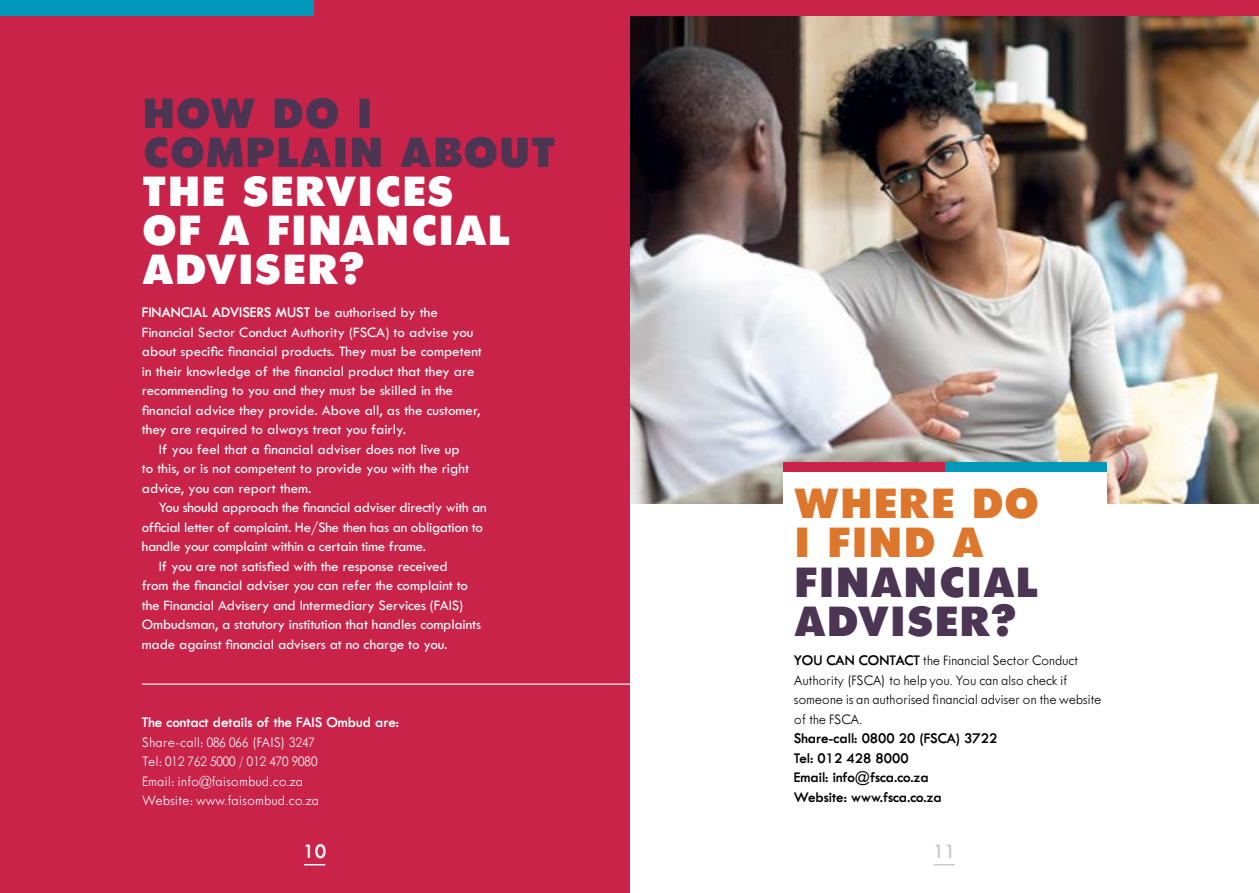
<style>
.page{position:relative;width:1259px;height:893px;background:#fff}
.page>*{position:absolute;margin:0;border:0;box-sizing:border-box;transform-origin:0 0}
.t1{font:800 45px/39px "Tw Cen";color:#4c3453}
.t2{font:800 45px/39px "Tw Cen";color:#fff}
.t3{font:800 45px/39px "Tw Cen";color:#de772e}
.t4{font:600 21px "Tw Cen";color:#c9cacc}
.t5{font:600 21px "Tw Cen";color:#fff}
.t6{font:500 15px/19.5px "Tw Cen";letter-spacing:-.01em;color:#fff}
.t7{font:300 15px/19.5px "Tw Cen";letter-spacing:-.02em;color:#000}
.t8{font:300 15px/19.5px "Tw Cen";color:#fff}
.t9{font:600 15px/19.5px "Tw Cen";color:#000}
.t10{font:600 15px "Tw Cen";color:#fff}
.s1{font-weight:600}
</style>
<div class="page">
<svg style="left:933px;top:864px;width:22px;height:1px"></svg>
<img style="left:629px;top:15px;width:630px;height:489px">
<div style="left:0;top:0;width:629px;height:893px;background:#c9234a"></div>
<div style="left:0;top:0;width:1259px;height:15px;background:#0098bb"></div>
<div style="left:315px;top:0;width:944px;height:15px;background:#c9234a"></div>
<div style="left:782px;top:472px;width:324px;height:88px;background:#fff"></div>
<div style="left:782px;top:463px;width:324px;height:9px;background:#c9234a"></div>
<div style="left:944px;top:463px;width:162px;height:9px;background:#0098bb"></div>
<hr style="left:142px;top:684px;width:538px;height:1px;background:#fff">
<svg style="left:304px;top:864px;width:21px;height:1px"></svg>
<h1 class="t1" style="left:142px;top:92px;width:416px">HOW DO I<br>COMPLAIN ABOUT</h1>
<h1 class="t2" style="left:142px;top:170px;width:371px">THE SERVICES<br>OF A FINANCIAL<br>ADVISER?</h1>
<p class="t6" style="left:142px;top:303px;width:342px"><span class="s1">FINANCIAL ADVISERS MUST</span> be authorised by the Financial Sector Conduct Authority (FSCA) to advise you about specific financial products. They must be competent in their knowledge of the financial product that they are recommending to you and they must be skilled in the financial advice they provide. Above all, as the customer, they are required to always treat you fairly.</p>
<p class="t6" style="left:142px;top:439px;width:329px;text-indent:17px">If you feel that a financial adviser does not live up to this, or is not competent to provide you with the right advice, you can report them.</p>
<p class="t6" style="left:159px;top:498px;width:329px">You should approach the financial adviser directly with an</p>
<p class="t6" style="left:142px;top:517px;width:343px">official letter of complaint. He/She then has an obligation to</p>
<p class="t6" style="left:142px;top:537px;width:286px">handle your complaint within a certain time frame.</p>
<p class="t6" style="left:159px;top:556px;width:290px">If you are not satisfied with the response received</p>
<p class="t6" style="left:142px;top:576px;width:328px">from the financial adviser you can refer the complaint to</p>
<p class="t6" style="left:142px;top:595px;width:323px">the Financial Advisery and Intermediary Services (FAIS)</p>
<p class="t6" style="left:142px;top:615px;width:341px">Ombudsman, a statutory institution that handles complaints</p>
<p class="t6" style="left:142px;top:634px;width:307px">made against financial advisers at no charge to you.</p>
<p class="t10" style="left:142px;top:714px;width:259px">The contact details of the FAIS Ombud are:</p>
<p class="t8" style="left:142px;top:732px;width:179px">Share-call: 086 066 (FAIS) 3247<br>Tel: 012 762 5000 / 012 470 9080<br>Email: info@faisombud.co.za<br>Website: www.faisombud.co.za</p>
<h2 class="t5" style="left:303px;top:840px;width:25px">10</h2>
<h1 class="t3" style="left:794px;top:483px;width:247px">WHERE DO<br>I FIND A</h1>
<h1 class="t1" style="left:794px;top:561px;width:246px">FINANCIAL<br>ADVISER?</h1>
<p class="t7" style="left:794px;top:651px;width:309px"><span class="s1">YOU CAN CONTACT</span> the Financial Sector Conduct Authority (FSCA) to help you. You can also check if someone is an authorised financial adviser on the website of the FSCA.</p>
<p class="t9" style="left:794px;top:729px;width:205px">Share-call: 0800 20 (FSCA) 3722<br>Tel: 012 428 8000<br>Email: info@fsca.co.za<br>Website: www.fsca.co.za</p>
<h2 class="t4" style="left:933px;top:840px;width:25px">11</h2>
</div>
